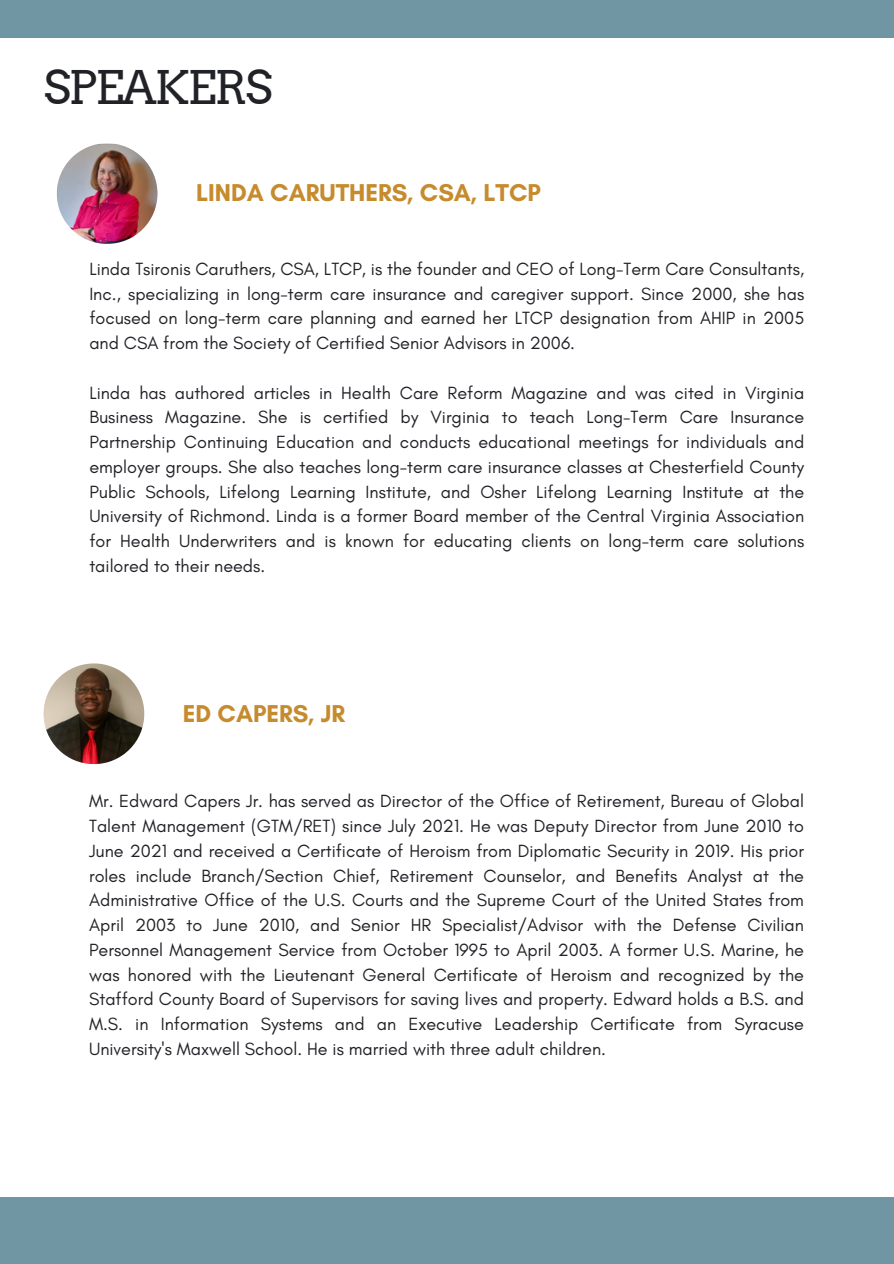
<style>
.page{position:relative;width:894px;height:1264px;background:#fff}
.page>*{position:absolute;margin:0;border:0;box-sizing:border-box;transform-origin:0 0}
.t1{font:46.35px "Arvo";letter-spacing:-.05em;color:#212227}
.t2{font:700 24.75px "Glacial Indifference";color:#c68b2d}
.t3{font:18px/24.8px "Glacial Indifference";color:#212227;text-align:justify}
</style>
<div class="page">
<img style="left:57px;top:143px;width:100px;height:101px;border-radius:50%">
<div style="left:0;top:1196px;width:893px;height:67px;background:#7096a3"></div>
<div style="left:0;top:0;width:893px;height:38px;background:#7096a3"></div>
<img style="left:44px;top:663px;width:100px;height:101px;border-radius:50%">
<p class="t1" style="left:44px;top:60px;width:230px">SPEAKERS</p>
<h2 class="t2" style="left:196px;top:178px;width:346px">LINDA CARUTHERS, CSA, LTCP</h2>
<p class="t3" style="left:89px;top:256px;width:716px">Linda Tsironis Caruthers, CSA, LTCP, is the founder and CEO of Long-Term Care Consultants, Inc., specializing in long-term care insurance and caregiver support. Since 2000, she has focused on long-term care planning and earned her LTCP designation from AHIP in 2005 and CSA from the Society of Certified Senior Advisors in 2006.</p>
<p class="t3" style="left:89px;top:380px;width:716px">Linda has authored articles in Health Care Reform Magazine and was cited in Virginia Business Magazine. She is certified by Virginia to teach Long-Term Care Insurance Partnership Continuing Education and conducts educational meetings for individuals and employer groups. She also teaches long-term care insurance classes at Chesterfield County Public Schools, Lifelong Learning Institute, and Osher Lifelong Learning Institute at the University of Richmond. Linda is a former Board member of the Central Virginia Association for Health Underwriters and is known for educating clients on long-term care solutions tailored to their needs.</p>
<h2 class="t2" style="left:183px;top:698px;width:164px">ED CAPERS, JR</h2>
<p class="t3" style="left:89px;top:788px;width:716px">Mr. Edward Capers Jr. has served as Director of the Office of Retirement, Bureau of Global Talent Management (GTM/RET) since July 2021. He was Deputy Director from June 2010 to June 2021 and received a Certificate of Heroism from Diplomatic Security in 2019. His prior roles include Branch/Section Chief, Retirement Counselor, and Benefits Analyst at the Administrative Office of the U.S. Courts and the Supreme Court of the United States from April 2003 to June 2010, and Senior HR Specialist/Advisor with the Defense Civilian Personnel Management Service from October 1995 to April 2003. A former U.S. Marine, he was honored with the Lieutenant General Certificate of Heroism and recognized by the Stafford County Board of Supervisors for saving lives and property. Edward holds a B.S. and M.S. in Information Systems and an Executive Leadership Certificate from Syracuse University's Maxwell School. He is married with three adult children.</p>
</div>
